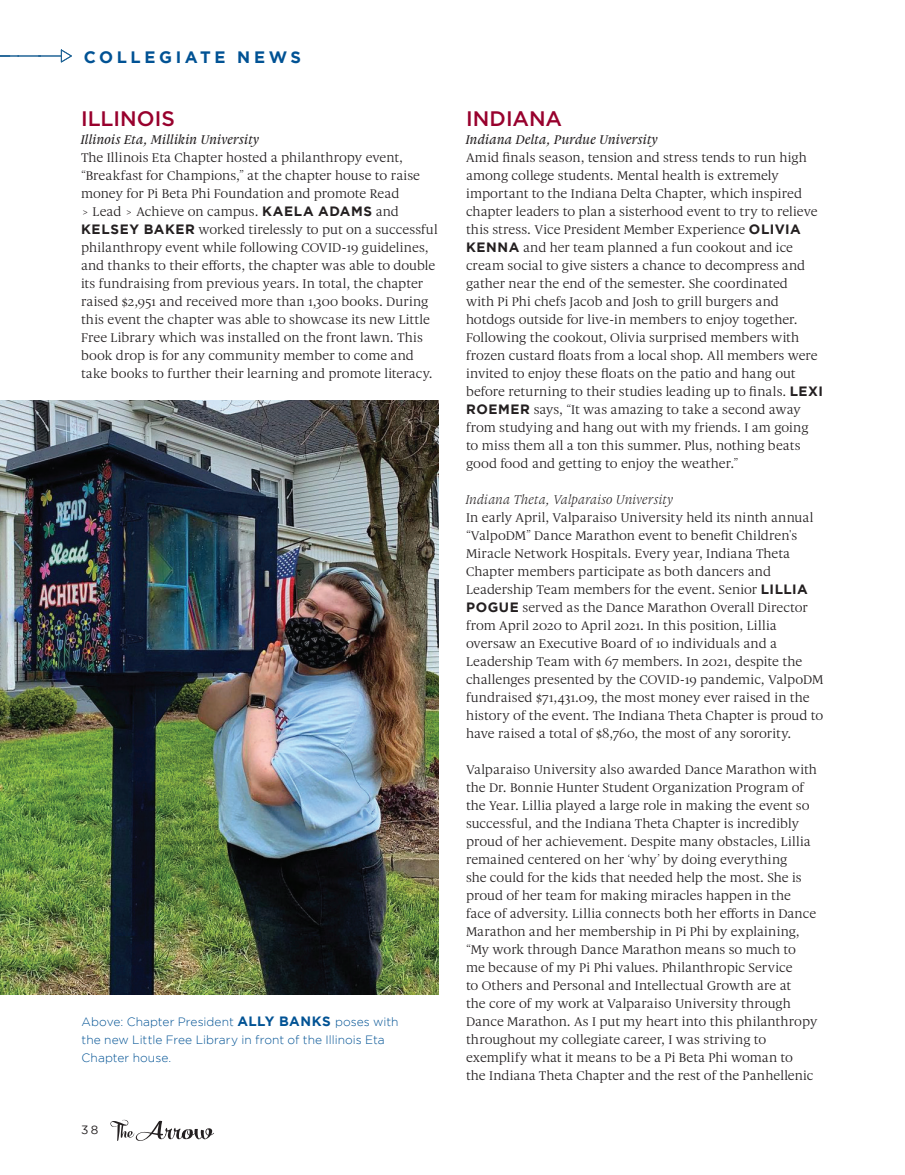
<style>
.page{position:relative;width:905px;height:1175px;background:#fff}
.page>*{position:absolute;margin:0;border:0;box-sizing:border-box;transform-origin:0 0}
.t1{font:500 21px "Gotham";color:#98012d}
.t2{font:700 16.5px "Gotham";letter-spacing:.215em;color:#005294}
.t3{font:13.5px/18px "Gauthier FY";letter-spacing:.005em;color:#231f20}
.t4{font:italic 500 13.5px "Gauthier FY";letter-spacing:.005em;color:#231f20}
.t5{font:italic 13.5px "Gauthier FY";letter-spacing:.005em;color:#231f20}
.t6{font:300 12px/18px "Gotham";letter-spacing:.005em;color:#005294}
.t7{font:12px "Gotham";color:#231f20}
.s1{font-family:"Gotham";font-weight:700}
.s2{font-weight:700;font-size:13.5px}
</style>
<div class="page">
<svg style="left:110px;top:1119px;width:104px;height:22px"></svg>
<svg style="left:0;top:49px;width:72px;height:14px"></svg>
<img style="left:0;top:401px;width:439px;height:593px">
<p class="t2" style="left:84px;top:48px;width:219px">COLLEGIATE NEWS</p>
<p class="t1" style="left:81px;top:105px;width:95px">ILLINOIS</p>
<p class="t4" style="left:81px;top:131px;width:180px">Illinois Eta, Millikin University</p>
<p class="t3" style="left:81px;top:148px;width:358px">The Illinois Eta Chapter hosted a philanthropy event, “Breakfast for Champions,” at the chapter house to raise money for Pi Beta Phi Foundation and promote Read<br>&gt; Lead &gt; Achieve on campus. <span class="s1">KAELA ADAMS</span> and <span class="s1">KELSEY BAKER</span> worked tirelessly to put on a successful philanthropy event while following COVID-19 guidelines, and thanks to their efforts, the chapter was able to double its fundraising from previous years. In total, the chapter raised $2,951 and received more than 1,300 books. During this event the chapter was able to showcase its new Little Free Library which was installed on the front lawn. This book drop is for any community member to come and take books to further their learning and promote literacy.</p>
<p class="t6" style="left:82px;top:1013px;width:318px">Above: Chapter President <span class="s2">ALLY BANKS</span> poses with the new Little Free Library in front of the Illinois Eta<br>Chapter house.</p>
<p class="t7" style="left:81px;top:1123px;width:19px">38</p>
<p class="t1" style="left:466px;top:105px;width:98px">INDIANA</p>
<p class="t4" style="left:466px;top:131px;width:194px">Indiana Delta, Purdue University</p>
<p class="t3" style="left:466px;top:148px;width:358px">Amid finals season, tension and stress tends to run high among college students. Mental health is extremely important to the Indiana Delta Chapter, which inspired chapter leaders to plan a sisterhood event to try to relieve this stress. Vice President Member Experience <span class="s1">OLIVIA KENNA</span> and her team planned a fun cookout and ice cream social to give sisters a chance to decompress and gather near the end of the semester. She coordinated<br>with Pi Phi chefs Jacob and Josh to grill burgers and hotdogs outside for live-in members to enjoy together.<br>Following the cookout, Olivia surprised members with frozen custard floats from a local shop. All members were invited to enjoy these floats on the patio and hang out before returning to their studies leading up to finals. <span class="s1">LEXI ROEMER</span> says, “It was amazing to take a second away from studying and hang out with my friends. I am going to miss them all a ton this summer. Plus, nothing beats good food and getting to enjoy the weather.”</p>
<p class="t5" style="left:466px;top:491px;width:209px">Indiana Theta, Valparaiso University</p>
<p class="t3" style="left:466px;top:508px;width:359px">In early April, Valparaiso University held its ninth annual “ValpoDM” Dance Marathon event to benefit Children's Miracle Network Hospitals. Every year, Indiana Theta Chapter members participate as both dancers and Leadership Team members for the event. Senior <span class="s1">LILLIA POGUE</span> served as the Dance Marathon Overall Director from April 2020 to April 2021. In this position, Lillia oversaw an Executive Board of 10 individuals and a Leadership Team with 67 members. In 2021, despite the challenges presented by the COVID-19 pandemic, ValpoDM fundraised $71,431.09, the most money ever raised in the history of the event. The Indiana Theta Chapter is proud to have raised a total of $8,760, the most of any sorority.</p>
<p class="t3" style="left:466px;top:760px;width:353px">Valparaiso University also awarded Dance Marathon with the Dr. Bonnie Hunter Student Organization Program of the Year. Lillia played a large role in making the event so successful, and the Indiana Theta Chapter is incredibly proud of her achievement. Despite many obstacles, Lillia remained centered on her ‘why’ by doing everything<br>she could for the kids that needed help the most. She is proud of her team for making miracles happen in the face of adversity. Lillia connects both her efforts in Dance Marathon and her membership in Pi Phi by explaining, “My work through Dance Marathon means so much to me because of my Pi Phi values. Philanthropic Service<br>to Others and Personal and Intellectual Growth are at<br>the core of my work at Valparaiso University through Dance Marathon. As I put my heart into this philanthropy throughout my collegiate career, I was striving to exemplify what it means to be a Pi Beta Phi woman to<br>the Indiana Theta Chapter and the rest of the Panhellenic</p>
</div>
